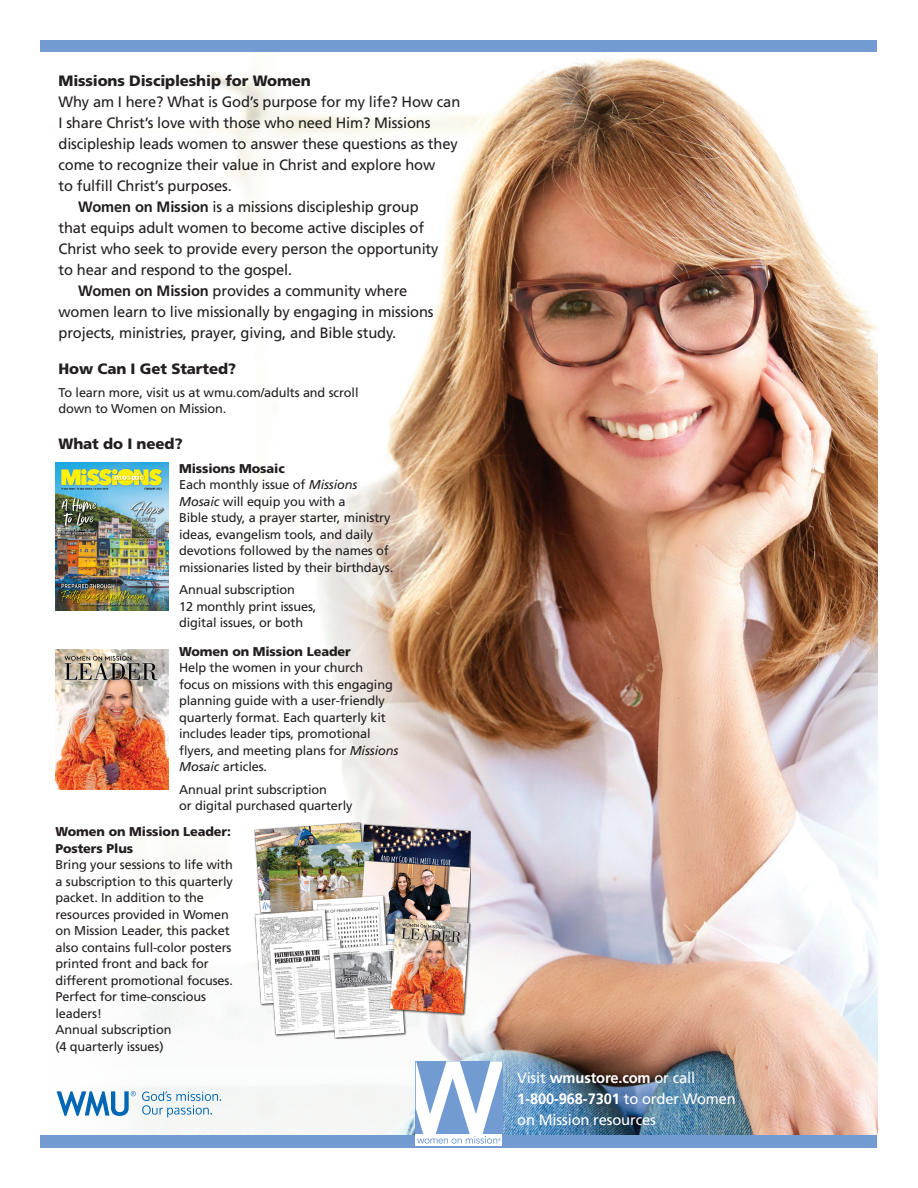
<style>
.page{position:relative;width:918px;height:1188px;background:#fff}
.page>*{position:absolute;margin:0;border:0;box-sizing:border-box;transform-origin:0 0}
.t1{font:15px/21px "Frutiger";letter-spacing:-.01em;color:#231f20}
.t2{font:900 15px "Frutiger";letter-spacing:-.01em;color:#231f20}
.t3{font:15px/21px "Frutiger";letter-spacing:-.01em;color:#fff}
.t4{font:700 15px "Frutiger";letter-spacing:-.01em;color:#fff}
.t5{font:12.75px/16.5px "Frutiger";letter-spacing:-.01em;color:#231f20}
.t6{font:900 12.75px/16.5px "Frutiger";letter-spacing:-.01em;color:#231f20}
.s1{font-weight:700}
.s2{font-style:italic}
.s3{font-weight:400}
</style>
<div class="page">
<img style="left:40px;top:57px;width:838px;height:1079px">
<div style="left:40px;top:40px;width:838px;height:12px;background:#729cd1"></div>
<div style="left:40px;top:1136px;width:838px;height:12px;background:#729cd1"></div>
<img style="left:56px;top:463px;width:112px;height:147px">
<svg style="left:142px;top:1091px;width:79px;height:26px"></svg>
<svg style="left:57px;top:1091px;width:79px;height:25px"></svg>
<div style="left:416px;top:1061px;width:86px;height:87px;background:linear-gradient(to right,#fff,#fff)"></div>
<div style="left:416px;top:1134px;width:86px;height:11px;background:#fff"></div>
<svg style="left:416px;top:1061px;width:86px;height:83px"></svg>
<img style="left:56px;top:649px;width:112px;height:140px">
<img style="left:254px;top:823px;width:216px;height:216px">
<p class="t2" style="left:58px;top:71px;width:254px">Missions Discipleship for Women</p>
<p class="t1" style="left:58px;top:91px;width:403px">Why am I here? What is God’s purpose for my life? How can I share Christ’s love with those who need Him? Missions discipleship leads women to answer these questions as they come to recognize their value in Christ and explore how<br>to fulfill Christ’s purposes.</p>
<p class="t1" style="left:58px;top:196px;width:382px;text-indent:20px"><span class="s1">Women on Mission</span> is a missions discipleship group that equips adult women to become active disciples of Christ who seek to provide every person the opportunity to hear and respond to the gospel.</p>
<p class="t1" style="left:58px;top:280px;width:377px;text-indent:20px"><span class="s1">Women on Mission</span> provides a community where women learn to live missionally by engaging in missions projects, ministries, prayer, giving, and Bible study.</p>
<p class="t2" style="left:58px;top:359px;width:179px">How Can I Get Started?</p>
<p class="t5" style="left:58px;top:384px;width:302px">To learn more, visit us at wmu.com/adults and scroll</p>
<p class="t5" style="left:58px;top:401px;width:169px">down to Women on Mission.</p>
<p class="t2" style="left:58px;top:435px;width:126px">What do I need?</p>
<p class="t6" style="left:179px;top:460px;width:107px">Missions Mosaic</p>
<p class="t5" style="left:179px;top:476px;width:180px">Each monthly issue of <span class="s2">Missions</span></p>
<p class="t5" style="left:179px;top:493px;width:168px"><span class="s2">Mosaic</span> will equip you with a</p>
<p class="t5" style="left:179px;top:509px;width:213px">Bible study, a prayer starter, ministry</p>
<p class="t5" style="left:179px;top:526px;width:196px">ideas, evangelism tools, and daily</p>
<p class="t5" style="left:179px;top:542px;width:216px">devotions followed by the names of missionaries listed by their birthdays.</p>
<p class="t5" style="left:179px;top:581px;width:117px">Annual subscription</p>
<p class="t5" style="left:179px;top:598px;width:139px">12 monthly print issues,</p>
<p class="t5" style="left:179px;top:614px;width:126px">digital issues, or both</p>
<p class="t6" style="left:179px;top:643px;width:173px">Women on Mission Leader</p>
<p class="t5" style="left:179px;top:659px;width:186px">Help the women in your church</p>
<p class="t5" style="left:179px;top:676px;width:215px">focus on missions with this engaging</p>
<p class="t5" style="left:179px;top:692px;width:207px">planning guide with a user-friendly</p>
<p class="t5" style="left:179px;top:709px;width:208px">quarterly format. Each quarterly kit</p>
<p class="t5" style="left:179px;top:725px;width:221px">includes leader tips, promotional flyers, and meeting plans for <span class="s2">Missions<br>Mosaic</span> articles.</p>
<p class="t5" style="left:179px;top:781px;width:149px">Annual print subscription</p>
<p class="t5" style="left:179px;top:797px;width:175px">or digital purchased quarterly</p>
<p class="t6" style="left:56px;top:823px;width:177px">Women on Mission Leader:<br>Posters Plus</p>
<p class="t5" style="left:56px;top:856px;width:179px">Bring your sessions to life with a subscription to this quarterly packet. In addition to the resources provided in Women on Mission Leader, this packet also contains full-color posters printed front and back for different promotional focuses.<br>Perfect for time-conscious leaders!</p>
<p class="t5" style="left:56px;top:1021px;width:117px">Annual subscription</p>
<p class="t5" style="left:56px;top:1038px;width:110px">(4 quarterly issues)</p>
<p class="t4" style="left:517px;top:1069px;width:179px"><span class="s3">Visit</span> wmustore.com <span class="s3">or call</span></p>
<p class="t3" style="left:517px;top:1088px;width:220px"><span class="s1">1-800-968-7301</span> to order Women on Mission resources</p>
</div>
